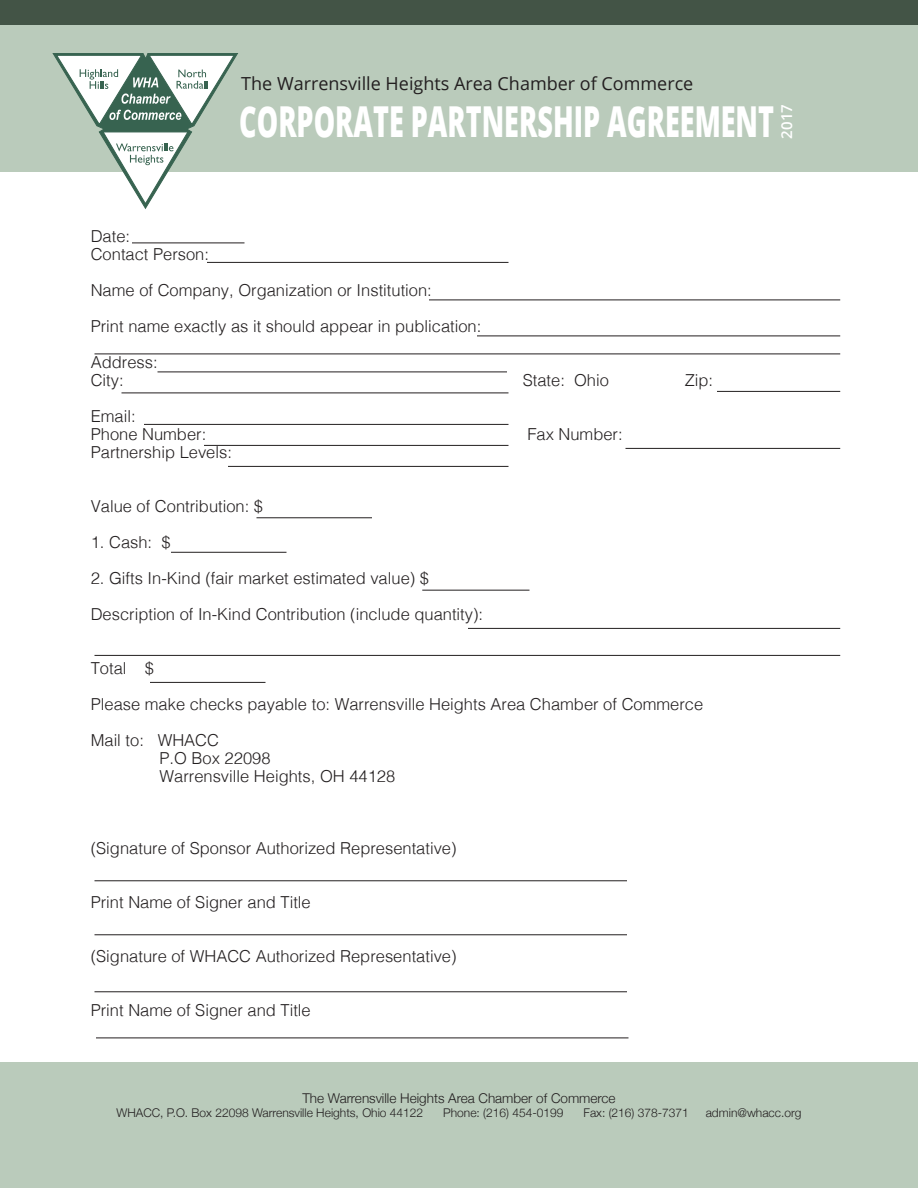
<style>
.page{position:relative;width:918px;height:1188px;background:#fff}
.page>*{position:absolute;margin:0;border:0;box-sizing:border-box;transform-origin:0 0}
.t1{font:800 42.6px "Open Sans";color:#fff;scale:.63 1}
.t2{font:18px "Open Sans";color:#231f20}
.t3{font:300 16.5px/18px "Helvetica";color:#231f20}
.t4{font:600 15px "Open Sans";color:#fff}
.t5{font:300 13.5px "Helvetica Neue";color:#231f20}
.t6{font:300 12px "Helvetica Neue";color:#231f20}
</style>
<div class="page">
<div style="left:0;top:0;width:918px;height:172px;background:#bacbbb"></div>
<div style="left:0;top:0;width:918px;height:25px;background:#435446"></div>
<svg style="left:52px;top:53px;width:186px;height:156px"></svg>
<hr style="left:96px;top:1038px;width:532px;height:1px;background:#231f20">
<hr style="left:94px;top:991px;width:533px;height:1px;background:#231f20">
<hr style="left:94px;top:934px;width:533px;height:1px;background:#231f20">
<hr style="left:94px;top:880px;width:533px;height:1px;background:#231f20">
<hr style="left:150px;top:682px;width:116px;height:1px;background:#231f20">
<hr style="left:468px;top:628px;width:372px;height:1px;background:#231f20">
<hr style="left:94px;top:655px;width:746px;height:1px;background:#231f20">
<hr style="left:422px;top:590px;width:107px;height:1px;background:#231f20">
<hr style="left:171px;top:552px;width:115px;height:1px;background:#231f20">
<hr style="left:256px;top:517px;width:116px;height:1px;background:#231f20">
<hr style="left:144px;top:424px;width:364px;height:1px;background:#231f20">
<hr style="left:204px;top:445px;width:304px;height:1px;background:#231f20">
<hr style="left:228px;top:466px;width:280px;height:1px;background:#231f20">
<hr style="left:626px;top:448px;width:214px;height:1px;background:#231f20">
<hr style="left:717px;top:391px;width:123px;height:1px;background:#231f20">
<hr style="left:429px;top:300px;width:411px;height:1px;background:#231f20">
<hr style="left:207px;top:262px;width:301px;height:1px;background:#231f20">
<hr style="left:132px;top:243px;width:112px;height:1px;background:#231f20">
<hr style="left:158px;top:372px;width:349px;height:1px;background:#231f20">
<hr style="left:122px;top:393px;width:386px;height:1px;background:#231f20">
<hr style="left:477px;top:336px;width:363px;height:1px;background:#231f20">
<hr style="left:94px;top:354px;width:746px;height:1px;background:#231f20">
<div style="left:0;top:1062px;width:918px;height:126px;background:#bacbbb"></div>
<p class="t2" style="left:241px;top:71px;width:454px">The Warrensville Heights Area Chamber of Commerce</p>
<p class="t1" style="left:239px;top:89px;width:850px">CORPORATE PARTNERSHIP AGREEMENT</p>
<p class="t4" style="left:777px;top:139px;width:36px;rotate:-90deg">2017</p>
<p class="t3" style="left:91px;top:226px;width:120px">Date:<br>Contact Person:</p>
<p class="t3" style="left:91px;top:280px;width:343px">Name of Company, Organization or Institution:</p>
<p class="t3" style="left:91px;top:316px;width:392px">Print name exactly as it should appear in publication:</p>
<p class="t3" style="left:91px;top:352px;width:68px">Address:</p>
<p class="t3" style="left:91px;top:370px;width:34px">City:</p>
<p class="t3" style="left:523px;top:370px;width:88px">State: Ohio</p>
<p class="t3" style="left:685px;top:370px;width:30px">Zip:</p>
<p class="t3" style="left:91px;top:406px;width:46px">Email:</p>
<p class="t3" style="left:91px;top:424px;width:117px">Phone Number:</p>
<p class="t3" style="left:527px;top:424px;width:97px">Fax Number:</p>
<p class="t3" style="left:91px;top:442px;width:143px">Partnership Levels:</p>
<p class="t3" style="left:91px;top:496px;width:174px">Value of Contribution: $</p>
<p class="t3" style="left:91px;top:532px;width:81px">1. Cash: $</p>
<p class="t3" style="left:91px;top:568px;width:340px">2. Gifts In-Kind (fair market estimated value) $</p>
<p class="t3" style="left:91px;top:604px;width:394px">Description of In-Kind Contribution (include quantity):</p>
<p class="t3" style="left:91px;top:658px;width:65px">Total $</p>
<p class="t3" style="left:91px;top:694px;width:614px">Please make checks payable to: Warrensville Heights Area Chamber of Commerce</p>
<p class="t3" style="left:91px;top:730px;width:130px">Mail to: WHACC</p>
<p class="t3" style="left:160px;top:748px;width:112px">P.O Box 22098</p>
<p class="t3" style="left:160px;top:766px;width:237px">Warrensville Heights, OH 44128</p>
<p class="t3" style="left:91px;top:838px;width:367px">(Signature of Sponsor Authorized Representative)</p>
<p class="t3" style="left:91px;top:892px;width:222px">Print Name of Signer and Title</p>
<p class="t3" style="left:91px;top:946px;width:367px">(Signature of WHACC Authorized Representative)</p>
<p class="t3" style="left:91px;top:1000px;width:222px">Print Name of Signer and Title</p>
<p class="t5" style="left:302px;top:1087px;width:315px">The Warrensville Heights Area Chamber of Commerce</p>
<p class="t6" style="left:117px;top:1103px;width:308px">WHACC, P.O. Box 22098 Warrensville Heights, Ohio 44122</p>
<p class="t6" style="left:443px;top:1103px;width:122px">Phone: (216) 454-0199</p>
<p class="t6" style="left:584px;top:1103px;width:107px">Fax: (216) 378-7371</p>
<p class="t6" style="left:706px;top:1103px;width:97px">admin@whacc.org</p>
</div>
